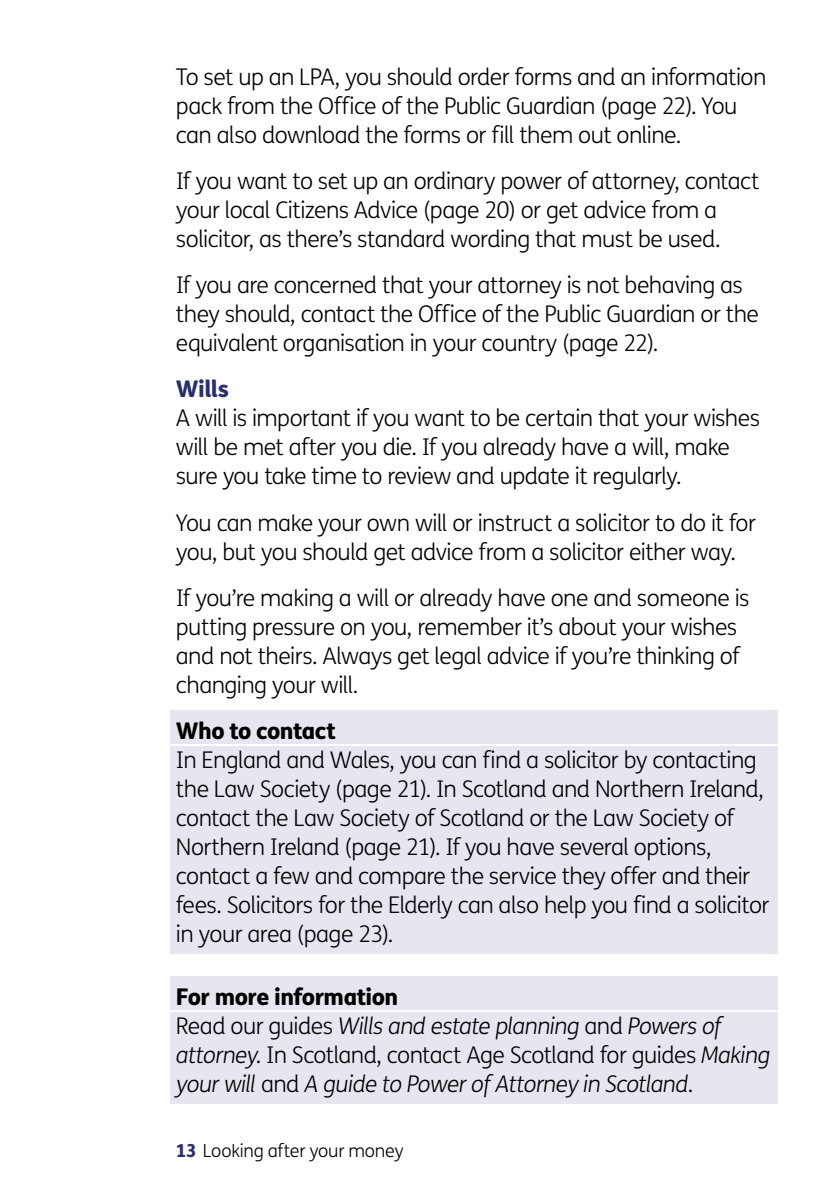
<style>
.page{position:relative;width:840px;height:1191px;background:#fff}
.page>*{position:absolute;margin:0;border:0;box-sizing:border-box;transform-origin:0 0}
.Body{font:300 23px/29px "FS Me";letter-spacing:-.025em;color:#000}
.Subhead_boxout{font:300 23px/29px "FS Me";letter-spacing:-.025em;color:#000}
.Subhead_boxout-2{font:italic 300 23px/29px "FS Me";letter-spacing:-.025em;color:#000}
.Subhead__col{font:800 23px "FS Me";letter-spacing:-.025em;color:#2a2d6f}
.t1{font:300 18px "FS Me";letter-spacing:-.01em;color:#000}
.s1{font-weight:800}
.s2{font-weight:800;font-style:normal}
.s3{font-style:normal}
.s4{font-weight:800;color:#2a2d6f}
</style>
<div class="page">
<div style="left:170px;top:710px;width:607px;height:243px;background:#e7e5f0"></div>
<hr style="left:170px;top:744px;width:607px;height:2px;background:#fff">
<div style="left:170px;top:976px;width:607px;height:127px;background:#e7e5f0"></div>
<hr style="left:170px;top:1010px;width:607px;height:2px;background:#fff">
<p class="Body" style="left:176px;top:63px;width:591px">To set up an LPA, you should order forms and an information pack from the Office of the Public Guardian (page 22). You can also download the forms or fill them out online.</p>
<p class="Body" style="left:176px;top:167px;width:585px">If you want to set up an ordinary power of attorney, contact your local Citizens Advice (page 20) or get advice from a solicitor, as there’s standard wording that must be used.</p>
<p class="Body" style="left:176px;top:271px;width:584px">If you are concerned that your attorney is not behaving as they should, contact the Office of the Public Guardian or the equivalent organisation in your country (page 22).</p>
<p class="Subhead__col" style="left:176px;top:375px;width:55px">Wills</p>
<p class="Body" style="left:176px;top:404px;width:585px">A will is important if you want to be certain that your wishes will be met after you die. If you already have a will, make sure you take time to review and update it regularly.</p>
<p class="Body" style="left:176px;top:508px;width:581px">You can make your own will or instruct a solicitor to do it for you, but you should get advice from a solicitor either way.</p>
<p class="Body" style="left:176px;top:583px;width:574px">If you’re making a will or already have one and someone is putting pressure on you, remember it’s about your wishes and not theirs. Always get legal advice if you’re thinking of changing your will.</p>
<p class="Subhead_boxout" style="left:176px;top:716px;width:594px"><span class="s1">Who to contact<br></span>In England and Wales, you can find a solicitor by contacting the Law Society (page 21). In Scotland and Northern Ireland, contact the Law Society of Scotland or the Law Society of Northern Ireland (page 21). If you have several options, contact a few and compare the service they offer and their fees. Solicitors for the Elderly can also help you find a solicitor in your area (page 23).</p>
<p class="Subhead_boxout-2" style="left:176px;top:982px;width:595px"><span class="s2">For more information<br></span><span class="s3">Read our guides</span> Wills and estate planning <span class="s3">and</span> Powers of attorney<span class="s3">. In Scotland, contact Age Scotland for guides</span> Making your will <span class="s3">and</span> A guide to Power of Attorney in Scotland<span class="s3">.</span></p>
<p class="t1" style="left:176px;top:1140px;width:229px"><span class="s4">13</span> Looking after your money</p>
</div>
